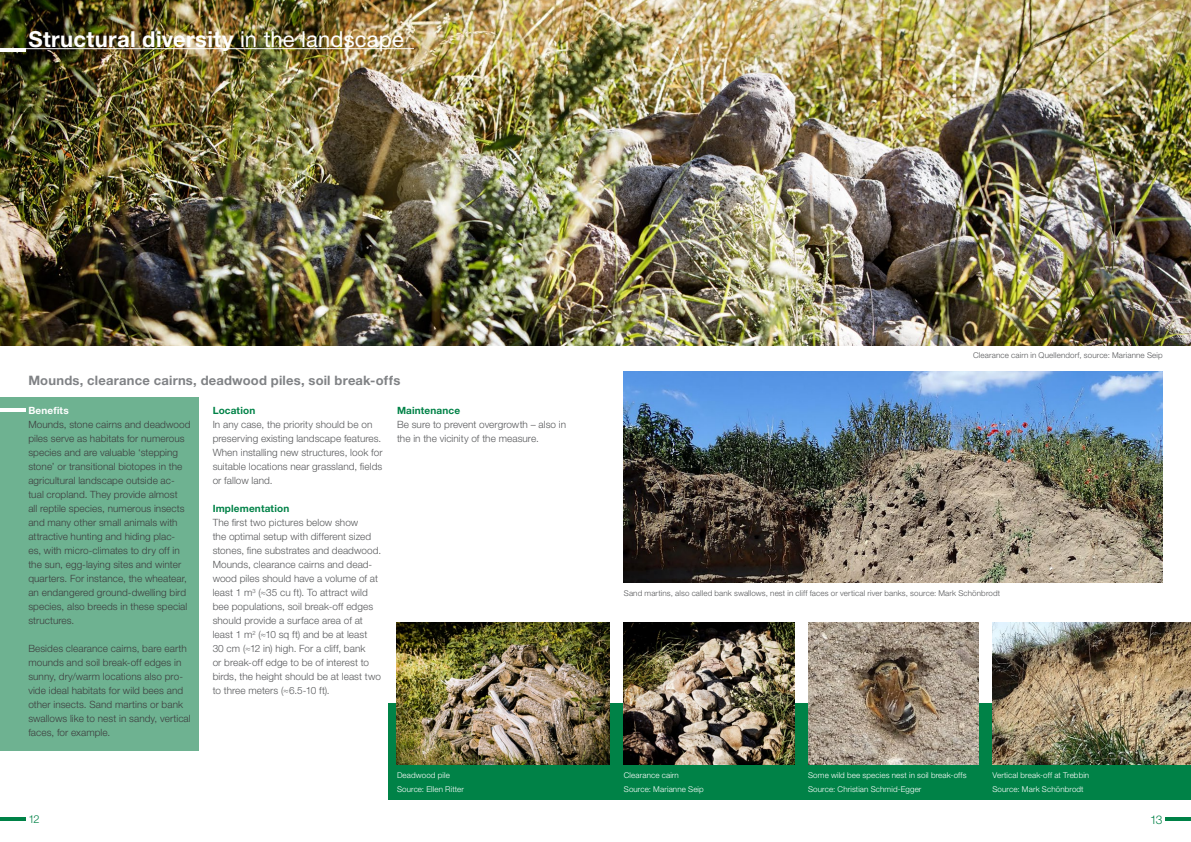
<style>
.page{position:relative;width:1191px;height:842px;background:#fff}
.page>*{position:absolute;margin:0;border:0;box-sizing:border-box;transform-origin:0 0}
.t1{font:700 22px "Helvetica Neue LT Std";letter-spacing:.015em;color:#fff}
.t2{font:700 13px "Helvetica Neue LT Std";letter-spacing:.015em;color:#808285}
.t3{font:300 12px "Helvetica Neue LT Std";color:#008247}
.t4{font:300 11px "Helvetica Neue LT Std";color:#008247}
.t5{font:300 10px/14px "Helvetica Neue LT Std";letter-spacing:.005em;color:#3e3e3f}
.t6{font:300 10px/14px "Helvetica Neue LT Std";letter-spacing:.005em;color:#57585a}
.t7{font:700 10px "Helvetica Neue LT Std";letter-spacing:.015em;color:#008247}
.t8{font:700 10px "Helvetica Neue LT Std";letter-spacing:.015em;color:#fff}
.t9{font:300 8px/14px "Helvetica Neue LT Std";letter-spacing:.015em;color:#fff}
.t10{font:300 8px "Helvetica Neue LT Std";letter-spacing:.015em;color:#57585a}
.s1{font-weight:400}
</style>
<div class="page">
<img style="left:0;top:0;width:1191px;height:346px">
<div style="left:388px;top:703px;width:803px;height:96px;background:#008247"></div>
<img style="left:397px;top:622px;width:212px;height:142px">
<img style="left:624px;top:622px;width:170px;height:142px">
<img style="left:808px;top:622px;width:170px;height:142px">
<img style="left:992px;top:622px;width:199px;height:142px">
<img style="left:624px;top:372px;width:538px;height:210px">
<hr style="left:0;top:817px;width:26px;height:4px;background:#008247">
<hr style="left:1165px;top:817px;width:26px;height:4px;background:#008247">
<div style="left:0;top:397px;width:198px;height:353px;background:#6eb291"></div>
<hr style="left:0;top:48px;width:26px;height:4px;background:#fff">
<hr style="left:0;top:48px;width:414px;height:1px;background:#fff">
<hr style="left:0;top:408px;width:26px;height:4px;background:#fff">
<h1 class="t1" style="left:28px;top:25px;width:377px">Structural diversity <span class="s1">in the landscape</span></h1>
<h2 class="t2" style="left:28px;top:372px;width:373px">Mounds, clearance cairns, deadwood piles, soil break-offs</h2>
<p class="t8" style="left:28px;top:404px;width:42px">Benefits</p>
<p class="t5" style="left:28px;top:417px;width:164px">Mounds, stone cairns and deadwood piles serve as habitats for numerous species and are valuable ‘stepping stone’ or transitional biotopes in the agricultural landscape outside ac&shy;tual cropland. They provide almost<br>all reptile species, numerous insects and many other small animals with attractive hunting and hiding plac&shy;es, with micro-climates to dry off in the sun, egg-laying sites and winter quarters. For instance, the wheatear, an endangered ground-dwelling bird species, also breeds in these special structures.</p>
<p class="t5" style="left:28px;top:641px;width:164px">Besides clearance cairns, bare earth mounds and soil break-off edges in sunny, dry/warm locations also pro&shy;vide ideal habitats for wild bees and other insects. Sand martins or bank swallows like to nest in sandy, vertical faces, for example.</p>
<p class="t7" style="left:213px;top:404px;width:44px">Location</p>
<p class="t6" style="left:213px;top:417px;width:171px">In any case, the priority should be on preserving existing landscape features.<br>When installing new structures, look for suitable locations near grassland, fields or fallow land.</p>
<p class="t7" style="left:213px;top:502px;width:78px">Implementation</p>
<p class="t6" style="left:213px;top:515px;width:170px">The first two pictures below show<br>the optimal setup with different sized stones, fine substrates and deadwood.<br>Mounds, clearance cairns and dead&shy;wood piles should have a volume of at least 1 m<sup>3</sup> (≈35 cu ft). To attract wild bee populations, soil break-off edges should provide a surface area of at least 1 m<sup>2</sup> (≈10 sq ft) and be at least<br>30 cm (≈12 in) high. For a cliff, bank<br>or break-off edge to be of interest to birds, the height should be at least two to three meters (≈6.5-10 ft).</p>
<p class="t7" style="left:397px;top:404px;width:65px">Maintenance</p>
<p class="t6" style="left:397px;top:417px;width:171px">Be sure to prevent overgrowth – also in the in the vicinity of the measure.</p>
<p class="t10" style="left:973px;top:350px;width:191px">Clearance cairn in Quellendorf, source: Marianne Seip</p>
<p class="t10" style="left:624px;top:588px;width:378px">Sand martins, also called bank swallows, nest in cliff faces or vertical river banks, source: Mark Schönbrodt</p>
<p class="t9" style="left:397px;top:768px;width:69px">Deadwood pile<br>Source: Ellen Ritter</p>
<p class="t9" style="left:624px;top:768px;width:81px">Clearance cairn<br>Source: Marianne Seip</p>
<p class="t9" style="left:808px;top:768px;width:160px">Some wild bee species nest in soil break-offs<br>Source: Christian Schmid-Egger</p>
<p class="t9" style="left:992px;top:768px;width:98px">Vertical break-off at Trebbin<br>Source: Mark Schönbrodt</p>
<p class="t4" style="left:28px;top:813px;width:13px">12</p>
<p class="t3" style="left:1150px;top:812px;width:14px">13</p>
</div>
